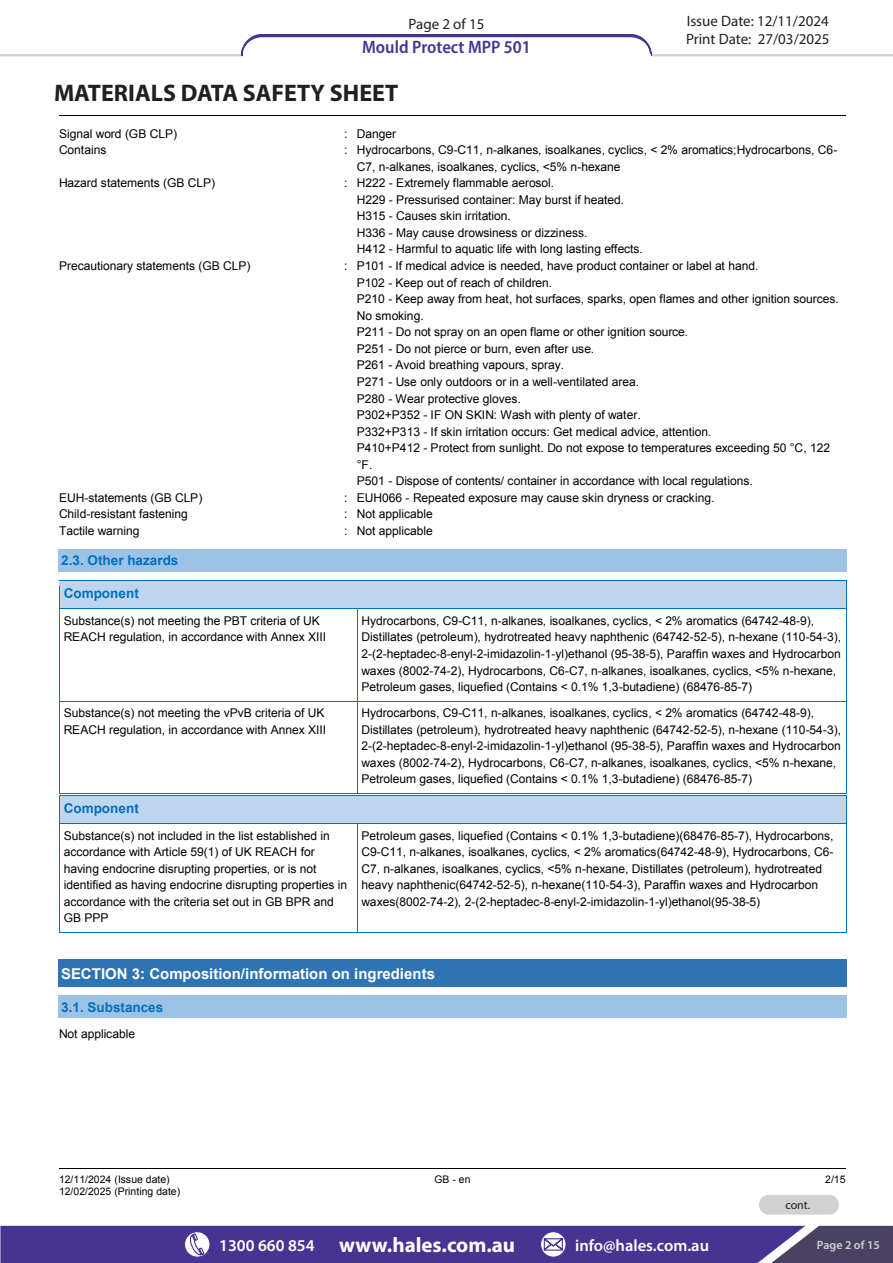
<style>
.page{position:relative;width:893px;height:1263px;background:#fff}
.page>*{position:absolute;margin:0;border:0;box-sizing:border-box;transform-origin:0 0}
.t1{font:700 24px "Myriad Pro";color:#231f20}
.t2{font:700 21px "Myriad Pro";color:#fff}
.t3{font:600 semi-condensed 18px "Myriad Pro";color:#473492}
.t4{font:18px "Arial";color:#000}
.t5{font:600 16.5px "Myriad Pro";color:#fff}
.t6{font:15px/18px "Myriad Pro";color:#231f20}
.t7{font:700 15px "Arial";color:#fff}
.t8{font:700 13.5px "Arial";color:#0070c0}
.t9{font:12px/16.5px "Arial";letter-spacing:-.005em;color:#000}
.t10{font:600 12px "Myriad Pro";color:#d1d1d1}
.t11{font:12px "Myriad Pro";color:#231f20}
.t12{font:10.5px/12px "Arial";letter-spacing:-.005em;color:#000}
.s1{font-weight:600;font-size:16.5px}
</style>
<div class="page">
<div style="left:759px;top:1195px;width:80px;height:19px;background:#d1d1d1;border-radius:10px"></div>
<hr style="left:59px;top:115px;width:787px;height:1px;background:#000">
<hr style="left:59px;top:1168px;width:264px;height:1px;background:#000">
<hr style="left:324px;top:1168px;width:258px;height:1px;background:#000">
<hr style="left:583px;top:1168px;width:263px;height:1px;background:#000">
<div style="left:59px;top:550px;width:787px;height:21px;background:#9cc2e5"></div>
<hr style="left:59px;top:549px;width:787px;height:1px;background:#9cc2e5">
<hr style="left:59px;top:571px;width:787px;height:1px;background:#9cc2e5">
<svg style="left:846px;top:549px;width:1px;height:23px"></svg>
<div style="left:64px;top:586px;width:778px;height:18px;background:#bdd6ee"></div>
<div style="left:60px;top:581px;width:786px;height:5px;background:#bdd6ee"></div>
<hr style="left:59px;top:604px;width:787px;height:4px;background:#bdd6ee">
<svg style="left:59px;top:581px;width:1px;height:32px"></svg>
<hr style="left:60px;top:608px;width:297px;height:1px;background:#0070c0">
<hr style="left:358px;top:608px;width:488px;height:1px;background:#0070c0">
<svg style="left:846px;top:581px;width:1px;height:32px"></svg>
<hr style="left:59px;top:613px;width:1px;height:88px;background:#0070c0">
<hr style="left:357px;top:613px;width:1px;height:88px;background:#0070c0">
<hr style="left:846px;top:613px;width:1px;height:88px;background:#0070c0">
<hr style="left:60px;top:701px;width:297px;height:1px;background:#0070c0">
<hr style="left:358px;top:701px;width:488px;height:1px;background:#0070c0">
<hr style="left:59px;top:706px;width:1px;height:87px;background:#0070c0">
<hr style="left:60px;top:793px;width:297px;height:1px;background:#0070c0">
<hr style="left:357px;top:706px;width:1px;height:87px;background:#0070c0">
<hr style="left:358px;top:793px;width:488px;height:1px;background:#0070c0">
<hr style="left:846px;top:706px;width:1px;height:87px;background:#0070c0">
<div style="left:64px;top:800px;width:778px;height:19px;background:#bdd6ee"></div>
<hr style="left:60px;top:795px;width:786px;height:1px;background:#0070c0">
<hr style="left:60px;top:796px;width:786px;height:4px;background:#bdd6ee">
<hr style="left:59px;top:819px;width:788px;height:4px;background:#bdd6ee">
<svg style="left:59px;top:793px;width:1px;height:35px"></svg>
<hr style="left:60px;top:823px;width:297px;height:1px;background:#0070c0">
<hr style="left:358px;top:823px;width:488px;height:1px;background:#0070c0">
<svg style="left:846px;top:793px;width:1px;height:35px"></svg>
<hr style="left:59px;top:828px;width:1px;height:104px;background:#0070c0">
<hr style="left:60px;top:932px;width:297px;height:1px;background:#0070c0">
<hr style="left:357px;top:828px;width:1px;height:104px;background:#0070c0">
<hr style="left:358px;top:932px;width:488px;height:1px;background:#0070c0">
<hr style="left:846px;top:828px;width:1px;height:104px;background:#0070c0">
<div style="left:59px;top:960px;width:787px;height:26px;background:#2e74b5"></div>
<hr style="left:59px;top:959px;width:787px;height:1px;background:#2e74b5">
<hr style="left:59px;top:986px;width:787px;height:1px;background:#2e74b5">
<svg style="left:846px;top:959px;width:1px;height:28px"></svg>
<div style="left:59px;top:996px;width:787px;height:21px;background:#9cc2e5"></div>
<hr style="left:59px;top:1017px;width:787px;height:1px;background:#9cc2e5">
<svg style="left:846px;top:996px;width:1px;height:22px"></svg>
<svg style="left:0;top:34px;width:893px;height:22px"></svg>
<svg style="left:240px;top:35px;width:412px;height:20px"></svg>
<hr style="left:243px;top:54px;width:407px;height:3px;background:#fff">
<hr style="left:32px;top:54px;width:202px;height:1px;background:#d1d1d1">
<svg style="left:0;top:1226px;width:893px;height:37px;background:#4e3d90"></svg>
<p class="t6" style="left:408px;top:15px;width:77px">Page 2 of 15</p>
<h3 class="t3" style="left:362px;top:36px;width:170px">Mould Protect MPP 501</h3>
<h3 class="t4" style="left:59px;top:73px;width:148px">Safety Data Sheet</h3>
<h1 class="t1" style="left:54px;top:77px;width:346px">MATERIALS DATA SAFETY SHEET</h1>
<p class="t6" style="left:686px;top:12px;width:145px">Issue Date: 12/11/2024<br>Print Date: 27/03/2025</p>
<p class="t9" style="left:59px;top:125px;width:120px">Signal word (GB CLP)</p>
<p class="t9" style="left:344px;top:125px;width:53px">: Danger</p>
<p class="t9" style="left:59px;top:142px;width:49px">Contains</p>
<p class="t9" style="left:357px;top:142px;width:482px;text-indent:-13px">: Hydrocarbons, C9-C11, n-alkanes, isoalkanes, cyclics, &lt; 2% aromatics;Hydrocarbons, C6-<br>C7, n-alkanes, isoalkanes, cyclics, &lt;5% n-hexane</p>
<p class="t9" style="left:59px;top:175px;width:158px">Hazard statements (GB CLP)</p>
<p class="t9" style="left:357px;top:175px;width:288px;text-indent:-13px">: H222 - Extremely flammable aerosol.<br>H229 - Pressurised container: May burst if heated.<br>H315 - Causes skin irritation.<br>H336 - May cause drowsiness or dizziness.<br>H412 - Harmful to aquatic life with long lasting effects.</p>
<p class="t9" style="left:59px;top:258px;width:193px">Precautionary statements (GB CLP)</p>
<p class="t9" style="left:357px;top:258px;width:483px;text-indent:-13px">: P101 - If medical advice is needed, have product container or label at hand.<br>P102 - Keep out of reach of children.<br>P210 - Keep away from heat, hot surfaces, sparks, open flames and other ignition sources.<br>No smoking.<br>P211 - Do not spray on an open flame or other ignition source.<br>P251 - Do not pierce or burn, even after use.<br>P261 - Avoid breathing vapours, spray.<br>P271 - Use only outdoors or in a well-ventilated area.<br>P280 - Wear protective gloves.<br>P302+P352 - IF ON SKIN: Wash with plenty of water.<br>P332+P313 - If skin irritation occurs: Get medical advice, attention.<br>P410+P412 - Protect from sunlight. Do not expose to temperatures exceeding 50 °C, 122 °F.<br>P501 - Dispose of contents/ container in accordance with local regulations.</p>
<p class="t9" style="left:59px;top:490px;width:145px">EUH-statements (GB CLP)</p>
<p class="t9" style="left:344px;top:490px;width:372px">: EUH066 - Repeated exposure may cause skin dryness or cracking.</p>
<p class="t9" style="left:59px;top:506px;width:130px">Child-resistant fastening</p>
<p class="t9" style="left:344px;top:506px;width:90px">: Not applicable</p>
<p class="t9" style="left:59px;top:523px;width:82px">Tactile warning</p>
<p class="t9" style="left:344px;top:523px;width:90px">: Not applicable</p>
<p class="t8" style="left:61px;top:552px;width:119px">2.3. Other hazards</p>
<p class="t8" style="left:64px;top:585px;width:77px">Component</p>
<p class="t9" style="left:64px;top:612px;width:264px">Substance(s) not meeting the PBT criteria of UK<br>REACH regulation, in accordance with Annex XIII</p>
<p class="t9" style="left:361px;top:612px;width:481px">Hydrocarbons, C9-C11, n-alkanes, isoalkanes, cyclics, &lt; 2% aromatics (64742-48-9), Distillates (petroleum), hydrotreated heavy naphthenic (64742-52-5), n-hexane (110-54-3), 2-(2-heptadec-8-enyl-2-imidazolin-1-yl)ethanol (95-38-5), Paraffin waxes and Hydrocarbon waxes (8002-74-2), Hydrocarbons, C6-C7, n-alkanes, isoalkanes, cyclics, &lt;5% n-hexane, Petroleum gases, liquefied (Contains &lt; 0.1% 1,3-butadiene) (68476-85-7)</p>
<p class="t9" style="left:64px;top:705px;width:264px">Substance(s) not meeting the vPvB criteria of UK<br>REACH regulation, in accordance with Annex XIII</p>
<p class="t9" style="left:361px;top:705px;width:481px">Hydrocarbons, C9-C11, n-alkanes, isoalkanes, cyclics, &lt; 2% aromatics (64742-48-9), Distillates (petroleum), hydrotreated heavy naphthenic (64742-52-5), n-hexane (110-54-3), 2-(2-heptadec-8-enyl-2-imidazolin-1-yl)ethanol (95-38-5), Paraffin waxes and Hydrocarbon waxes (8002-74-2), Hydrocarbons, C6-C7, n-alkanes, isoalkanes, cyclics, &lt;5% n-hexane, Petroleum gases, liquefied (Contains &lt; 0.1% 1,3-butadiene) (68476-85-7)</p>
<p class="t8" style="left:64px;top:799px;width:77px">Component</p>
<p class="t9" style="left:64px;top:827px;width:285px">Substance(s) not included in the list established in accordance with Article 59(1) of UK REACH for having endocrine disrupting properties, or is not identified as having endocrine disrupting properties in accordance with the criteria set out in GB BPR and GB PPP</p>
<p class="t9" style="left:361px;top:827px;width:474px">Petroleum gases, liquefied (Contains &lt; 0.1% 1,3-butadiene)(68476-85-7), Hydrocarbons, C9-C11, n-alkanes, isoalkanes, cyclics, &lt; 2% aromatics(64742-48-9), Hydrocarbons, C6- C7, n-alkanes, isoalkanes, cyclics, &lt;5% n-hexane, Distillates (petroleum), hydrotreated heavy naphthenic(64742-52-5), n-hexane(110-54-3), Paraffin waxes and Hydrocarbon waxes(8002-74-2), 2-(2-heptadec-8-enyl-2-imidazolin-1-yl)ethanol(95-38-5)</p>
<p class="t7" style="left:61px;top:963px;width:375px">SECTION 3: Composition/information on ingredients</p>
<p class="t8" style="left:61px;top:998px;width:104px">3.1. Substances</p>
<p class="t9" style="left:59px;top:1026px;width:78px">Not applicable</p>
<p class="t12" style="left:59px;top:1173px;width:123px">12/11/2024 (Issue date)<br>12/02/2025 (Printing date)</p>
<p class="t12" style="left:434px;top:1173px;width:38px">GB - en</p>
<p class="t12" style="left:825px;top:1173px;width:22px">2/15</p>
<p class="t11" style="left:785px;top:1198px;width:26px">cont.</p>
<h2 class="t2" style="left:219px;top:1231px;width:297px"><span class="s1">1300 660 854</span> www.hales.com.au</h2>
<h3 class="t5" style="left:575px;top:1234px;width:135px">info@hales.com.au</h3>
<p class="t10" style="left:817px;top:1237px;width:64px">Page 2 of 15</p>
</div>
